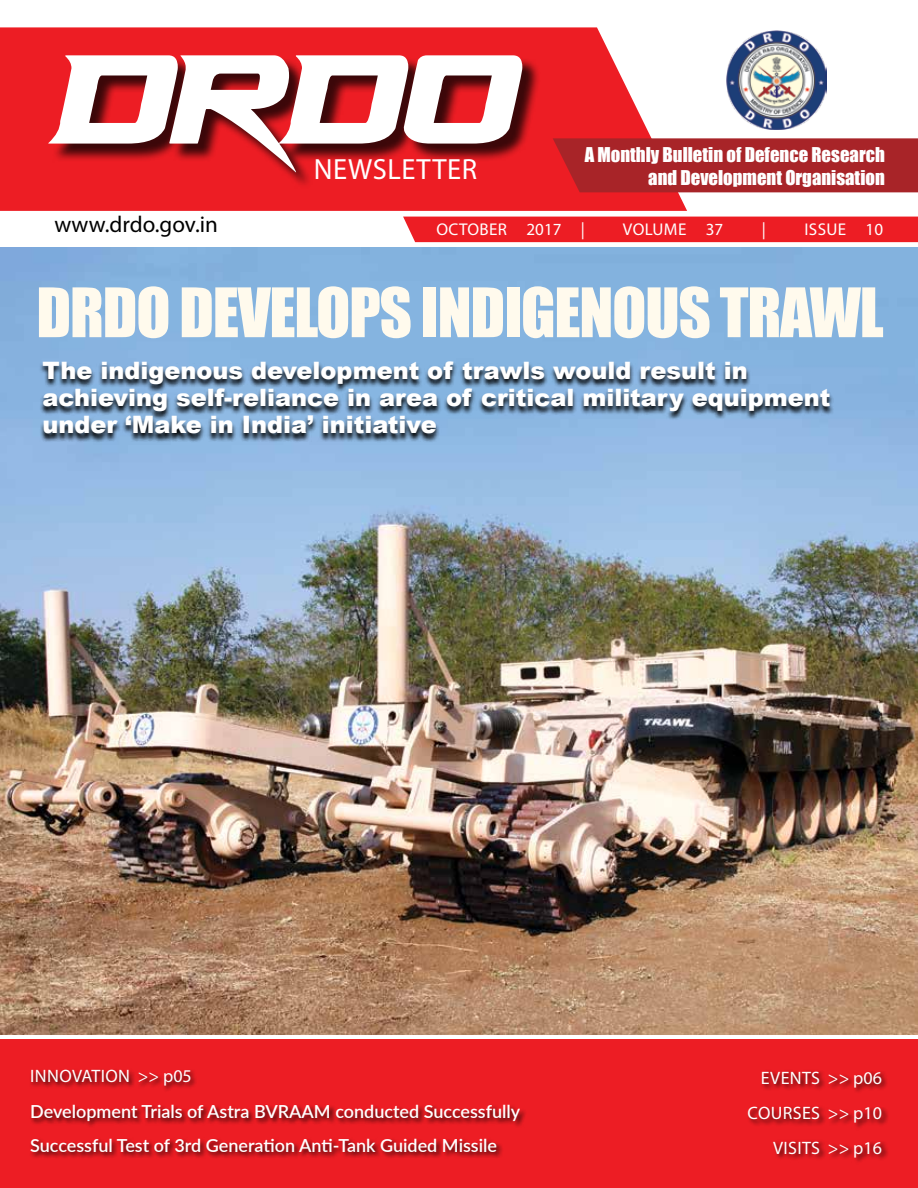
<style>
.page{position:relative;width:918px;height:1188px;background:#fff}
.page>*{position:absolute;margin:0;border:0;box-sizing:border-box;transform-origin:0 0}
.t1{font:63px "Impact";letter-spacing:-.02em;color:#fffaed}
.t2{font:29.25px "Myriad Pro";letter-spacing:.02em;color:#fff}
.t3{font:900 24px/27px "Arial";color:#fff}
.t4{font:22.95px "Myriad Pro";color:#000}
.t5{font:18.75px/22.5px "Impact";color:#fff;text-align:right}
.t6{font:600 18px/33.8px "Lato";color:#fff}
.t7{font:18px/35.7px "Myriad Pro";letter-spacing:.02em;color:#fff}
.t8{font:18px/34.5px "Myriad Pro";color:#fff;text-align:right}
.t9{font:17.1px "Myriad Pro";letter-spacing:.02em;color:#fff}
.t10{font:17.1px "Myriad Pro";color:#fff}
</style>
<div class="page">
<img style="left:0;top:248px;width:918px;height:787px">
<svg style="left:0;top:27px;width:687px;height:184px;fill:#ed1d24"></svg>
<div style="left:0;top:1039px;width:918px;height:149px;background:#ed1d24"></div>
<div style="left:52px;top:58px;width:489px;height:132px;background:#000;opacity:.75"></div>
<svg style="left:48px;top:55px;width:474px;height:117px"></svg>
<img style="left:727px;top:30px;width:99px;height:100px">
<div style="left:553px;top:138px;width:365px;height:54px;background:#a82428"></div>
<div style="left:29px;top:1068px;width:498px;height:91px;background:#000;opacity:.75"></div>
<div style="left:761px;top:1069px;width:128px;height:26px;background:#000;opacity:.75"></div>
<div style="left:747px;top:1105px;width:142px;height:25px;background:#000;opacity:.75"></div>
<div style="left:772px;top:1139px;width:117px;height:26px;background:#000;opacity:.75"></div>
<div style="left:403px;top:217px;width:515px;height:25px;background:#ed1d24"></div>
<svg style="left:39px;top:362px;width:795px;height:81px"></svg>
<p class="t2" style="left:314px;top:151px;width:165px">NEWSLETTER</p>
<p class="t5" style="left:585px;top:143px;width:302px">A Monthly Bulletin of Defence Research and Development Organisation</p>
<p class="t4" style="left:54px;top:210px;width:165px">WWW.DRDO.GOV.IN</p>
<p class="t10" style="left:436px;top:219px;width:150px">OCTOBER 2017 |</p>
<p class="t9" style="left:623px;top:219px;width:63px">VOLUME</p>
<p class="t9" style="left:706px;top:219px;width:19px">37</p>
<p class="t9" style="left:762px;top:219px;width:6px">|</p>
<p class="t9" style="left:805px;top:219px;width:41px">ISSUE</p>
<p class="t9" style="left:866px;top:219px;width:19px">10</p>
<h1 class="t1" style="left:36px;top:264px;width:849px">DRDO develops indigenous trawl</h1>
<p class="t3" style="left:43px;top:357px;width:789px">The indigenous development of trawls would result in achieving self-reliance in area of critical military equipment under ‘Make in India’ initiative</p>
<p class="t7" style="left:30px;top:1058px;width:163px">INNOVATION &gt;&gt; P05</p>
<p class="t6" style="left:30px;top:1094px;width:492px">Development Trials of Astra BVRAAM conducted Successfully<br>Successful Test of 3rd Generation Anti-Tank Guided Missile</p>
<p class="t7" style="left:748px;top:1060px;width:136px;text-indent:13px">EVENTS &gt;&gt; P06<br>COURSES</p>
<p class="t8" style="left:773px;top:1096px;width:110px">&gt;&gt; P10<br>VISITS &gt;&gt; P16</p>
</div>
